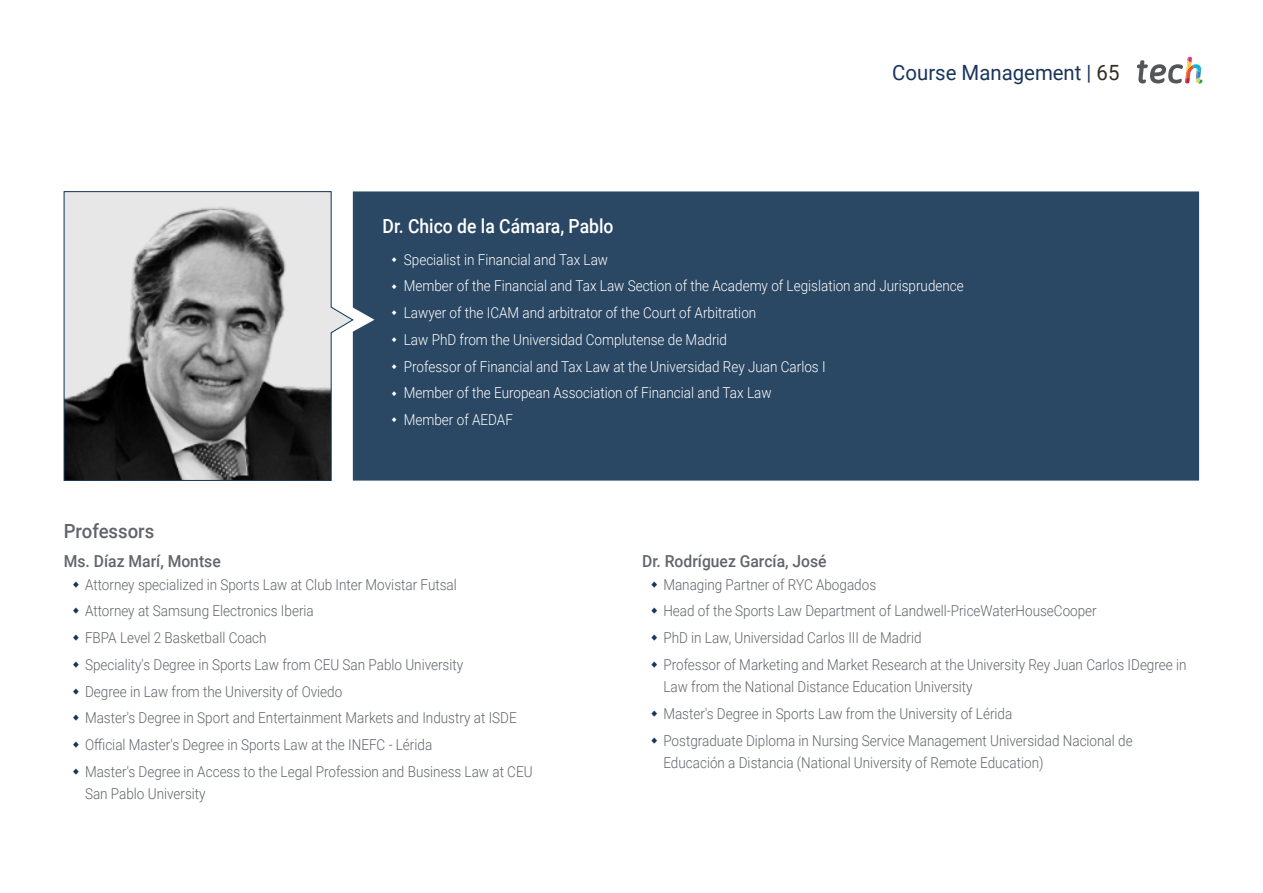
<style>
.page{position:relative;width:1263px;height:893px;background:#fff}
.page>*{position:absolute;margin:0;border:0;box-sizing:border-box;transform-origin:0 0}
.t1{font:21px "Roboto";color:#1a355c}
.t2{font:500 19.5px "Roboto";color:#fff;scale:.9 1}
.t3{font:500 19.5px "Roboto";color:#61646a;scale:.95 1}
.t4{font:500 16.5px "Roboto";color:#61646a;scale:.95 1}
.t5{font:300 15px/26.7px "Roboto";color:#61646a;scale:.9 1}
.t6{font:300 15px/26.7px "Roboto";color:#fff;scale:.9 1}
.s1{color:#312e20}
</style>
<div class="page">
<svg style="left:1137px;top:57px;width:65px;height:27px"></svg>
<div style="left:353px;top:191px;width:846px;height:290px;background:#2a4763"></div>
<svg style="left:64px;top:191px;width:289px;height:290px;background:#949494"></svg>
<svg style="left:392px;top:257px;width:4px;height:5px"></svg>
<svg style="left:392px;top:284px;width:4px;height:5px"></svg>
<svg style="left:392px;top:310px;width:4px;height:5px"></svg>
<svg style="left:392px;top:337px;width:4px;height:5px"></svg>
<svg style="left:392px;top:364px;width:4px;height:5px"></svg>
<svg style="left:392px;top:391px;width:4px;height:5px"></svg>
<svg style="left:392px;top:417px;width:4px;height:5px"></svg>
<h1 class="t1" style="left:892px;top:57px;width:229px">Course Management | <span class="s1">65</span></h1>
<h2 class="t2" style="left:383px;top:212px;width:258px">Dr. Chico de la Cámara, Pablo</h2>
<p class="t6" style="left:404px;top:245px;width:624px">Specialist in Financial and Tax Law<br>Member of the Financial and Tax Law Section of the Academy of Legislation and Jurisprudence Lawyer of the ICAM and arbitrator of the Court of Arbitration<br>Law PhD from the Universidad Complutense de Madrid<br>Professor of Financial and Tax Law at the Universidad Rey Juan Carlos I<br>Member of the European Association of Financial and Tax Law<br>Member of AEDAF</p>
<h2 class="t3" style="left:64px;top:517px;width:97px">Professors</h2>
<p class="t4" style="left:64px;top:550px;width:167px">Ms. Díaz Marí, Montse</p>
<p class="t5" style="left:85px;top:570px;width:499px">Attorney specialized in Sports Law at Club Inter Movistar Futsal<br>Attorney at Samsung Electronics Iberia<br>FBPA Level 2 Basketball Coach<br>Speciality's Degree in Sports Law from CEU San Pablo University<br>Degree in Law from the University of Oviedo<br>Master's Degree in Sport and Entertainment Markets and Industry at ISDE Official Master's Degree in Sports Law at the INEFC - Lérida<br>Master's Degree in Access to the Legal Profession and Business Law at CEU</p>
<p class="t5" style="left:85px;top:780px;width:135px">San Pablo University</p>
<p class="t4" style="left:642px;top:550px;width:196px">Dr. Rodríguez García, José</p>
<p class="t5" style="left:663px;top:570px;width:583px">Managing Partner of RYC Abogados<br>Head of the Sports Law Department of Landwell-PriceWaterHouseCooper<br>PhD in Law, Universidad Carlos III de Madrid<br>Professor of Marketing and Market Research at the University Rey Juan Carlos IDegree in</p>
<p class="t5" style="left:663px;top:673px;width:523px">Law from the National Distance Education University<br>Master's Degree in Sports Law from the University of Lérida<br>Postgraduate Diploma in Nursing Service Management Universidad Nacional de</p>
<p class="t5" style="left:663px;top:749px;width:424px">Educación a Distancia (National University of Remote Education)</p>
</div>
